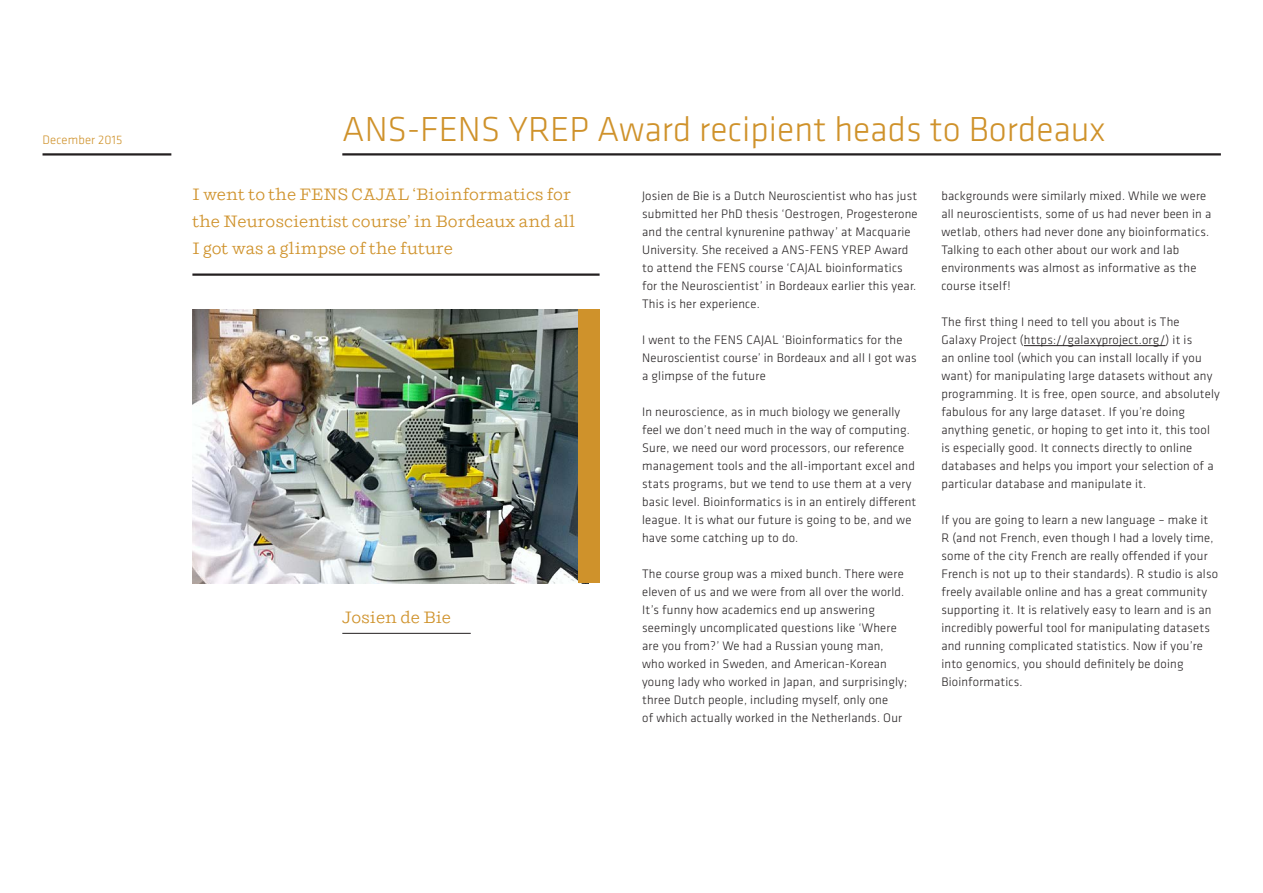
<style>
.page{position:relative;width:1263px;height:893px;background:#fff}
.page>*{position:absolute;margin:0;border:0;box-sizing:border-box;transform-origin:0 0}
.t1{font:300 36px "Klavika Basic";color:#cf922b}
.ANS_pull_quote{font:16.5px/27px "Shift";color:#cf922b}
.t2{font:300 12.75px/18px "Klavika Basic";letter-spacing:.015em;color:#231f20}
.t3{font:300 12.75px "Klavika Basic";letter-spacing:.01em;color:#cf922b}
</style>
<div class="page">
<hr style="left:43px;top:153px;width:128px;height:3px;background:#231f20">
<hr style="left:342px;top:153px;width:879px;height:2px;background:#231f20">
<img style="left:192px;top:310px;width:386px;height:273px">
<div style="left:578px;top:310px;width:22px;height:273px;background:#cf922b"></div>
<hr style="left:1024px;top:345px;width:141px;height:1px;background:#231f20">
<hr style="left:192px;top:273px;width:408px;height:3px;background:#231f20">
<hr style="left:342px;top:633px;width:129px;height:1px;background:#231f20">
<p class="t3" style="left:43px;top:132px;width:81px">December 2015</p>
<p class="t1" style="left:342px;top:107px;width:765px">ANS-FENS YREP Award recipient heads to Bordeaux</p>
<p class="ANS_pull_quote" style="left:192px;top:181px;width:384px">I went to the FENS CAJAL ‘Bioinformatics for the Neuroscientist course’ in Bordeaux and all<br>I got was a glimpse of the future</p>
<p class="ANS_pull_quote" style="left:342px;top:604px;width:110px">Josien de Bie</p>
<p class="t2" style="left:642px;top:187px;width:277px">Josien de Bie is a Dutch Neuroscientist who has just submitted her PhD thesis ‘Oestrogen, Progesterone and the central kynurenine pathway’ at Macquarie University. She received a ANS-FENS YREP Award to attend the FENS course ‘CAJAL bioinformatics for the Neuroscientist’ in Bordeaux earlier this year.<br>This is her experience.</p>
<p class="t2" style="left:642px;top:331px;width:276px">I went to the FENS CAJAL ‘Bioinformatics for the<br>Neuroscientist course’ in Bordeaux and all I got was a glimpse of the future</p>
<p class="t2" style="left:642px;top:403px;width:276px">In neuroscience, as in much biology we generally feel we don’t need much in the way of computing.<br>Sure, we need our word processors, our reference management tools and the all-important excel and stats programs, but we tend to use them at a very basic level. Bioinformatics is in an entirely different league. It is what our future is going to be, and we have some catching up to do.</p>
<p class="t2" style="left:642px;top:565px;width:267px">The course group was a mixed bunch. There were eleven of us and we were from all over the world.<br>It’s funny how academics end up answering seemingly uncomplicated questions like ‘Where are you from?’ We had a Russian young man, who worked in Sweden, and American-Korean young lady who worked in Japan, and surprisingly; three Dutch people, including myself, only one<br>of which actually worked in the Netherlands. Our</p>
<p class="t2" style="left:941px;top:187px;width:271px">backgrounds were similarly mixed. While we were all neuroscientists, some of us had never been in a wetlab, others had never done any bioinformatics.<br>Talking to each other about our work and lab environments was almost as informative as the course itself!</p>
<p class="t2" style="left:941px;top:313px;width:280px">The first thing I need to tell you about is The<br>Galaxy Project (https://galaxyproject.org/) it is<br>an online tool (which you can install locally if you want) for manipulating large datasets without any programming. It is free, open source, and absolutely fabulous for any large dataset. If you’re doing anything genetic, or hoping to get into it, this tool is especially good. It connects directly to online databases and helps you import your selection of a particular database and manipulate it.</p>
<p class="t2" style="left:941px;top:511px;width:278px">If you are going to learn a new language – make it R (and not French, even though I had a lovely time, some of the city French are really offended if your French is not up to their standards). R studio is also freely available online and has a great community supporting it. It is relatively easy to learn and is an incredibly powerful tool for manipulating datasets and running complicated statistics. Now if you’re into genomics, you should definitely be doing Bioinformatics.</p>
</div>
